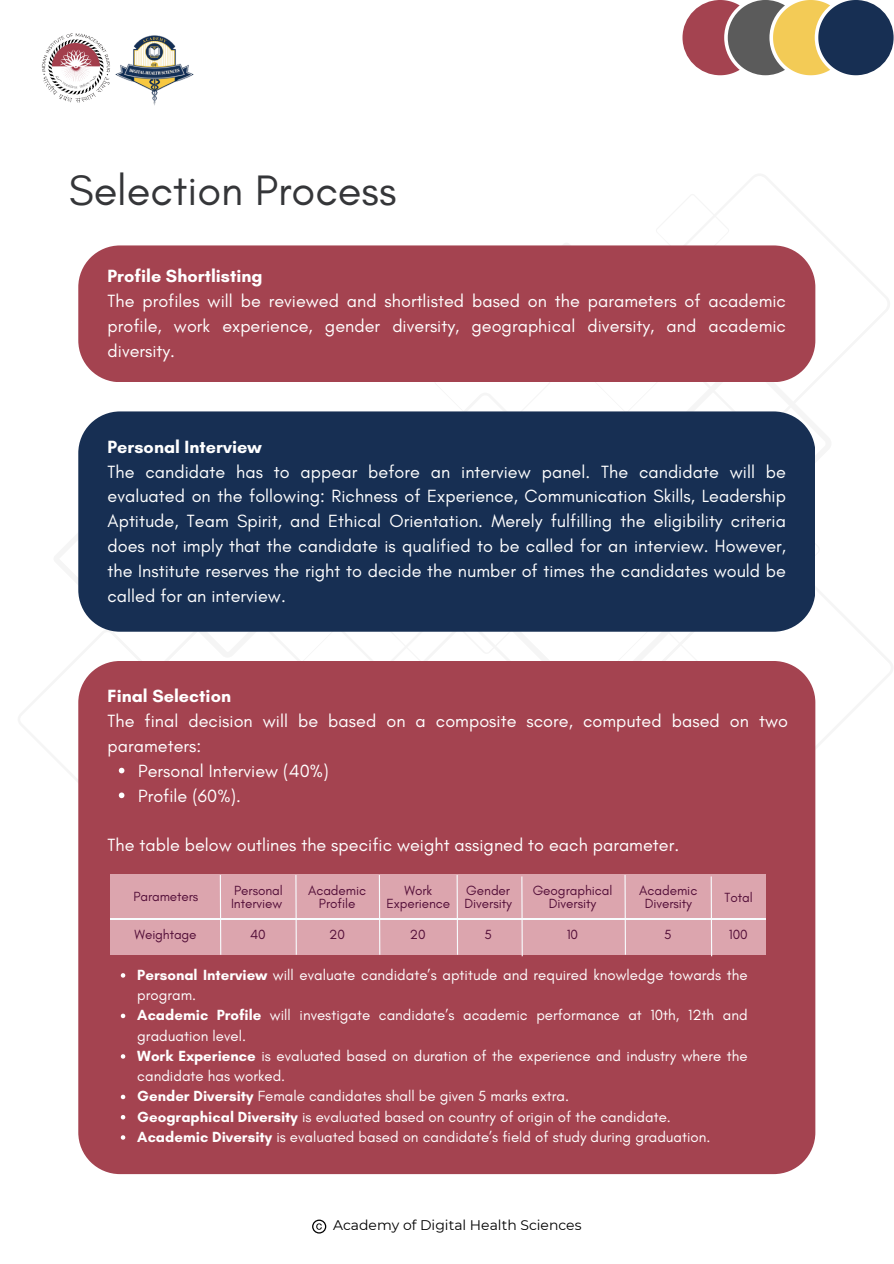
<style>
.page{position:relative;width:894px;height:1264px;background:#fff}
.page>*{position:absolute;margin:0;border:0;box-sizing:border-box;transform-origin:0 0}
.t1{font:43.35px "Glacial Indifference";color:#353639}
.t2{font:18px/24.8px "Glacial Indifference";color:#fff}
.t3{font:15px/20.2px "Glacial Indifference";color:#fff}
.t4{font:13.95px "Montserrat";color:#000}
.t5{font:13.5px/13.5px "Glacial Indifference";letter-spacing:-.005em;color:#540f39;text-align:center}
.s1{font-weight:700}
</style>
<div class="page">
<img style="left:41px;top:33px;width:69px;height:70px">
<img style="left:115px;top:35px;width:79px;height:71px">
<svg style="left:682px;top:0;width:211px;height:75px;background:#8c7970"></svg>
<div style="left:78px;top:245px;width:737px;height:78px;background:#a44350"></div>
<div style="left:78px;top:809px;width:737px;height:365px;background:#a44350"></div>
<svg style="left:78px;top:323px;width:738px;height:486px;background:#705268"></svg>
<div style="left:110px;top:874px;width:655px;height:80px;background:#dca5ae"></div>
<hr style="left:110px;top:918px;width:655px;height:1px;background:#f8fcfe">
<hr style="left:220px;top:875px;width:1px;height:79px;background:#f8fcfe">
<hr style="left:295px;top:875px;width:2px;height:79px;background:#f8fcfe">
<hr style="left:379px;top:875px;width:1px;height:79px;background:#f8fcfe">
<hr style="left:456px;top:875px;width:2px;height:79px;background:#f8fcfe">
<hr style="left:521px;top:876px;width:1px;height:80px;background:#f8fcfe">
<hr style="left:624px;top:875px;width:1px;height:79px;background:#f8fcfe">
<hr style="left:710px;top:876px;width:2px;height:80px;background:#f8fcfe">
<svg style="left:121px;top:973px;width:4px;height:4px"></svg>
<svg style="left:121px;top:1013px;width:4px;height:5px"></svg>
<svg style="left:121px;top:1054px;width:4px;height:4px"></svg>
<svg style="left:121px;top:1094px;width:4px;height:5px"></svg>
<svg style="left:121px;top:1114px;width:4px;height:5px"></svg>
<svg style="left:121px;top:1135px;width:4px;height:4px"></svg>
<svg style="left:312px;top:1219px;width:14px;height:14px"></svg>
<p class="t1" style="left:69px;top:164px;width:329px">Selection Process</p>
<p class="t2" style="left:107px;top:263px;width:679px"><span class="s1">Profile Shortlisting<br></span>The profiles will be reviewed and shortlisted based on the parameters of academic profile, work experience, gender diversity, geographical diversity, and academic diversity.</p>
<p class="t2" style="left:107px;top:434px;width:679px"><span class="s1">Personal Interview<br></span>The candidate has to appear before an interview panel. The candidate will be evaluated on the following: Richness of Experience, Communication Skills, Leadership Aptitude, Team Spirit, and Ethical Orientation. Merely fulfilling the eligibility criteria does not imply that the candidate is qualified to be called for an interview. However, the Institute reserves the right to decide the number of times the candidates would be called for an interview.</p>
<h1 class="t2" style="left:107px;top:683px;width:681px"><span class="s1">Final Selection<br></span>The final decision will be based on a composite score, computed based on two parameters:</h1>
<p class="t2" style="left:138px;top:758px;width:192px">Personal Interview (40%)</p>
<h2 class="t2" style="left:138px;top:782px;width:104px">Profile (60%).</h2>
<h2 class="t2" style="left:107px;top:832px;width:573px">The table below outlines the specific weight assigned to each parameter.</h2>
<h2 class="t5" style="left:133px;top:890px;width:66px">Parameters</h2>
<p class="t5" style="left:386px;top:883px;width:65px">Work<br>Experience</p>
<p class="t5" style="left:231px;top:883px;width:53px;text-align:left">Personal<br>Interview</p>
<p class="t5" style="left:724px;top:890px;width:30px">Total</p>
<p class="t5" style="left:250px;top:927px;width:17px">40</p>
<p class="t5" style="left:329px;top:927px;width:17px">20</p>
<p class="t5" style="left:410px;top:927px;width:17px">20</p>
<p class="t5" style="left:484px;top:927px;width:9px">5</p>
<p class="t5" style="left:566px;top:927px;width:13px">10</p>
<p class="t5" style="left:664px;top:927px;width:9px">5</p>
<p class="t5" style="left:728px;top:927px;width:20px">100</p>
<p class="t5" style="left:308px;top:883px;width:60px">Academic<br>Profile</p>
<h2 class="t5" style="left:532px;top:883px;width:81px">Geographical<br>Diversity</h2>
<p class="t5" style="left:464px;top:883px;width:49px;text-align:left">Gender<br>Diversity</p>
<p class="t5" style="left:639px;top:883px;width:60px">Academic<br>Diversity</p>
<p class="t5" style="left:135px;top:927px;width:63px">Weightage</p>
<p class="t3" style="left:137px;top:964px;width:611px"><span class="s1">Personal Interview</span> will evaluate candidate’s aptitude and required knowledge towards the program.</p>
<p class="t3" style="left:137px;top:1005px;width:611px"><span class="s1">Academic Profile</span> will investigate candidate’s academic performance at 10th, 12th and graduation level.</p>
<p class="t3" style="left:137px;top:1045px;width:611px"><span class="s1">Work Experience</span> is evaluated based on duration of the experience and industry where the candidate has worked.</p>
<p class="t3" style="left:137px;top:1086px;width:433px"><span class="s1">Gender Diversity</span> Female candidates shall be given 5 marks extra.</p>
<p class="t3" style="left:137px;top:1106px;width:535px"><span class="s1">Geographical Diversity</span> is evaluated based on country of origin of the candidate.</p>
<p class="t3" style="left:137px;top:1126px;width:574px"><span class="s1">Academic Diversity</span> is evaluated based on candidate’s field of study during graduation.</p>
<p class="t4" style="left:333px;top:1216px;width:250px">Academy of Digital Health Sciences</p>
</div>
